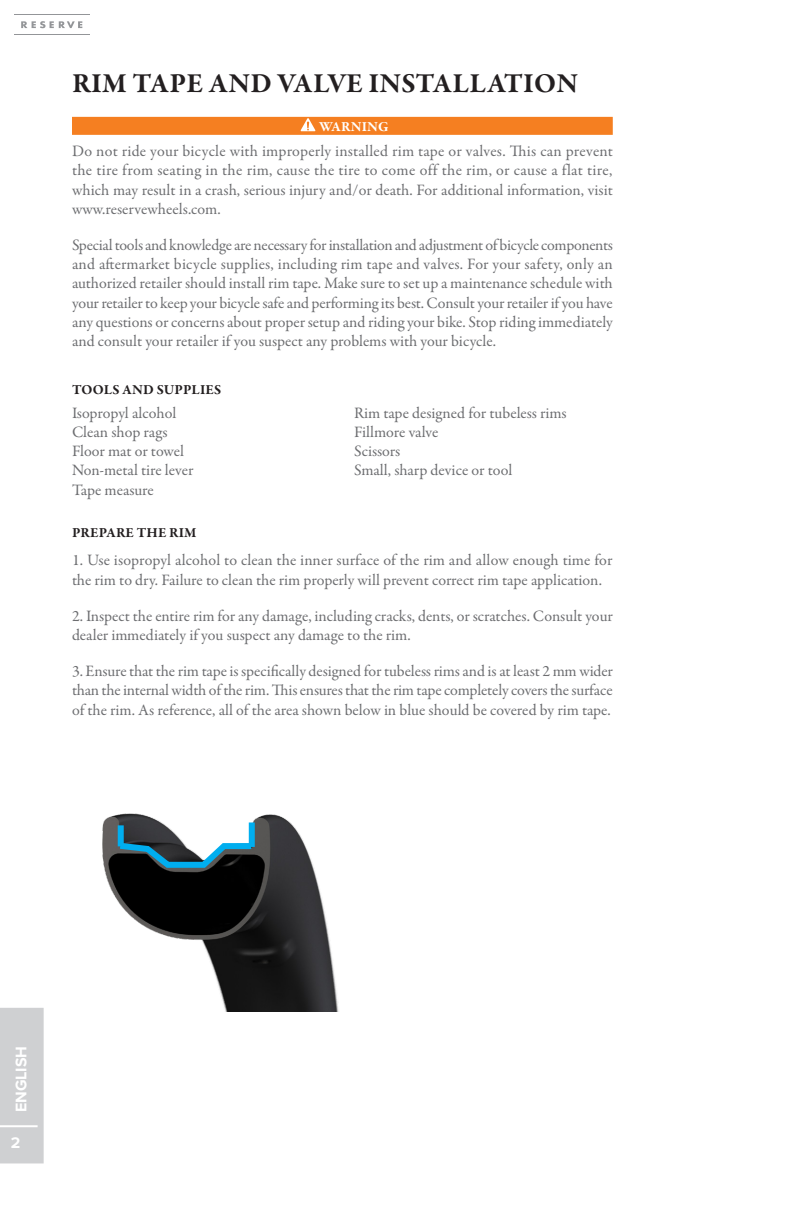
<style>
.page{position:relative;width:792px;height:1224px;background:#fff}
.page>*{position:absolute;margin:0;border:0;box-sizing:border-box;transform-origin:0 0}
.Header_1{font:700 28px "Garamond Premr Pro";letter-spacing:.01em;color:#231f20}
.Body_Copy{font:16px/19.2px "Garamond Premr Pro";color:#6c6d70;text-align:justify}
.t1{font:700 16px "Proxima Nova";color:#fff}
.Header_3_no_Rule__no{font:700 14px "Garamond Premr Pro";letter-spacing:.01em;color:#231f20}
.WARNING{font:700 14px "Garamond Premr Pro";letter-spacing:.015em;color:#fff}
</style>
<div class="page">
<div style="left:0;top:1008px;width:44px;height:155px;background:#cfd0d2"></div>
<hr style="left:0;top:1125px;width:38px;height:2px;background:#fff">
<hr style="left:14px;top:35px;width:76px;height:1px;background:#939598">
<hr style="left:14px;top:14px;width:76px;height:1px;background:#939598">
<svg style="left:21px;top:21px;width:61px;height:7px"></svg>
<img style="left:102px;top:813px;width:237px;height:198px">
<div style="left:72px;top:117px;width:541px;height:18px;background:#f57f21"></div>
<svg style="left:301px;top:118px;width:14px;height:13px"></svg>
<div style="left:118px;top:825px;width:6px;height:21px;background:#00aeef"></div>
<div style="left:249px;top:822px;width:6px;height:25px;background:#00aeef"></div>
<svg style="left:114px;top:839px;width:143px;height:32px;background:#3a5d6a"></svg>
<p class="Header_1" style="left:72px;top:66px;width:507px">RIM TAPE AND VALVE INSTALLATION</p>
<p class="WARNING" style="left:319px;top:118px;width:71px">WARNING</p>
<p class="Body_Copy" style="left:72px;top:142px;width:543px">Do not ride your bicycle with improperly installed rim tape or valves. This can prevent the tire from seating in the rim, cause the tire to come off the rim, or cause a flat tire, which may result in a crash, serious injury and/or death. For additional information, visit www.reservewheels.com.</p>
<p class="Body_Copy" style="left:72px;top:236px;width:542px">Special tools and knowledge are necessary for installation and adjustment of bicycle components and aftermarket bicycle supplies, including rim tape and valves. For your safety, only an authorized retailer should install rim tape. Make sure to set up a maintenance schedule with your retailer to keep your bicycle safe and performing its best. Consult your retailer if you have any questions or concerns about proper setup and riding your bike. Stop riding immediately and consult your retailer if you suspect any problems with your bicycle.</p>
<p class="Header_3_no_Rule__no" style="left:72px;top:381px;width:151px">TOOLS AND SUPPLIES</p>
<p class="Body_Copy" style="left:72px;top:403px;width:106px">Isopropyl alcohol</p>
<p class="Body_Copy" style="left:72px;top:423px;width:97px">Clean shop rags</p>
<p class="Body_Copy" style="left:72px;top:442px;width:114px">Floor mat or towel</p>
<p class="Body_Copy" style="left:72px;top:461px;width:123px">Non-metal tire lever</p>
<p class="Body_Copy" style="left:72px;top:480px;width:83px">Tape measure</p>
<p class="Body_Copy" style="left:354px;top:403px;width:214px">Rim tape designed for tubeless rims</p>
<p class="Body_Copy" style="left:354px;top:423px;width:86px">Fillmore valve</p>
<p class="Body_Copy" style="left:354px;top:442px;width:48px">Scissors</p>
<p class="Body_Copy" style="left:354px;top:461px;width:160px">Small, sharp device or tool</p>
<p class="Header_3_no_Rule__no" style="left:72px;top:524px;width:126px">PREPARE THE RIM</p>
<p class="Body_Copy" style="left:72px;top:551px;width:542px">1. Use isopropyl alcohol to clean the inner surface of the rim and allow enough time for the rim to dry. Failure to clean the rim properly will prevent correct rim tape application.</p>
<p class="Body_Copy" style="left:72px;top:606px;width:542px">2. Inspect the entire rim for any damage, including cracks, dents, or scratches. Consult your dealer immediately if you suspect any damage to the rim.</p>
<p class="Body_Copy" style="left:72px;top:662px;width:543px">3. Ensure that the rim tape is specifically designed for tubeless rims and is at least 2 mm wider than the internal width of the rim. This ensures that the rim tape completely covers the surface of the rim. As reference, all of the area shown below in blue should be covered by rim tape.</p>
<p class="t1" style="left:9px;top:1112px;width:68px;rotate:-90deg">ENGLISH</p>
<p class="t1" style="left:11px;top:1130px;width:11px">2</p>
</div>
